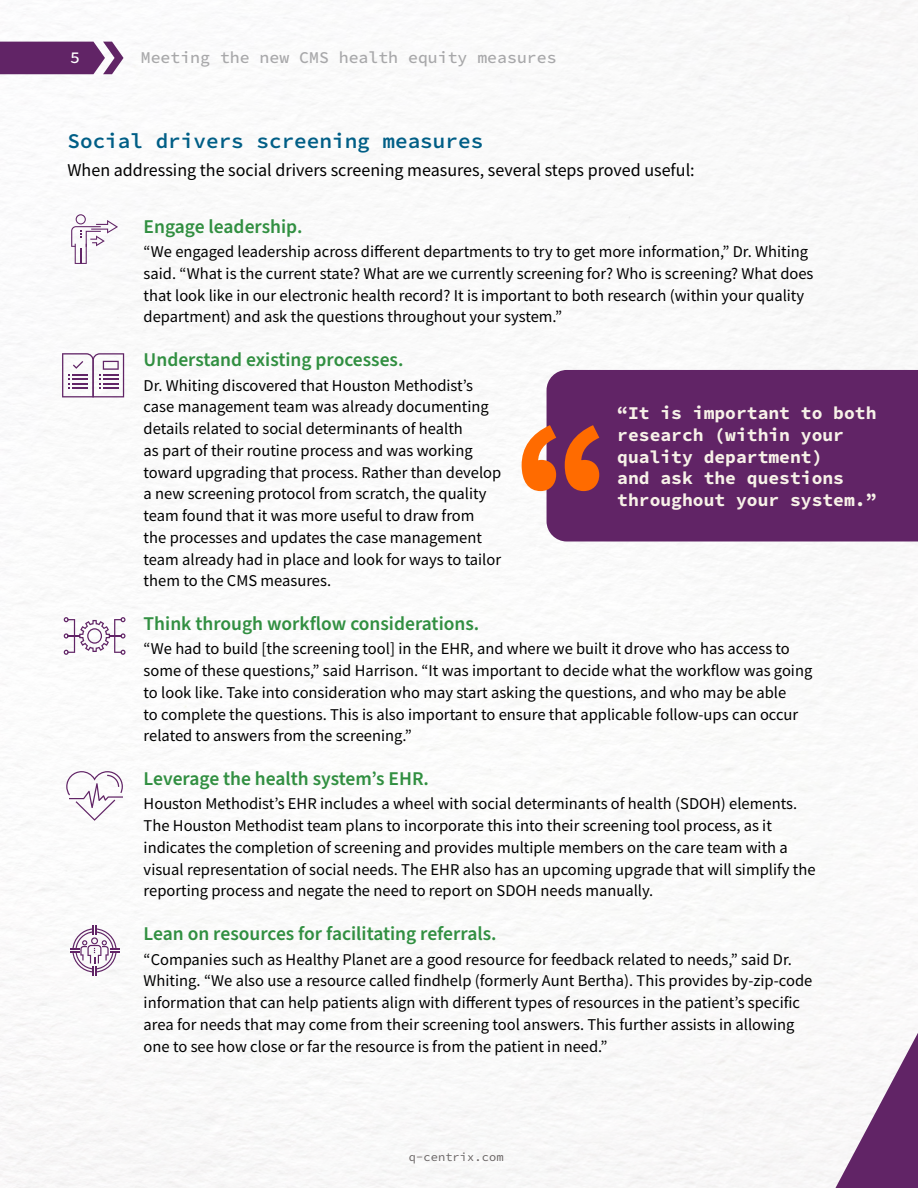
<style>
.page{position:relative;width:918px;height:1188px;background:#fff}
.page>*{position:absolute;margin:0;border:0;box-sizing:border-box;transform-origin:0 0}
.t1{font:21px "Source Code Variable";color:#005e86}
.t2{font:600 19.5px "Source Sans Pro";color:#318f41}
.t3{font:18px/21.6px "Source Code Variable";color:#f7f1e8}
.t4{font:18px "Source Sans Pro";color:#000}
.t5{font:16.5px/21.8px "Source Sans Pro";color:#000}
.t6{font:16.5px "Source Code Variable";color:#a8a8aa}
.t7{font:16.5px "Source Code Variable";color:#fff}
.t8{font:12px "Source Code Variable";letter-spacing:.01em;color:#696464}
</style>
<div class="page">
<img style="left:0;top:0;width:918px;height:1188px">
<svg style="left:0;top:42px;width:124px;height:32px;background:#743f78"></svg>
<svg style="left:807px;top:922px;width:111px;height:266px"></svg>
<svg style="left:66px;top:771px;width:57px;height:50px"></svg>
<svg style="left:70px;top:926px;width:49px;height:49px"></svg>
<svg style="left:64px;top:617px;width:62px;height:38px"></svg>
<svg style="left:71px;top:214px;width:47px;height:50px"></svg>
<svg style="left:62px;top:353px;width:62px;height:44px"></svg>
<div style="left:547px;top:370px;width:371px;height:171px;background:#612466"></div>
<svg style="left:522px;top:425px;width:77px;height:66px;background:#ca6039"></svg>
<p class="t7" style="left:70px;top:45px;width:11px">5</p>
<p class="t6" style="left:141px;top:45px;width:417px">Meeting the new CMS health equity measures</p>
<p class="t1" style="left:68px;top:126px;width:417px">Social drivers screening measures</p>
<p class="t4" style="left:68px;top:159px;width:629px">When addressing the social drivers screening measures, several steps proved useful:</p>
<p class="t2" style="left:144px;top:213px;width:160px">Engage leadership.</p>
<p class="t5" style="left:144px;top:241px;width:671px">“We engaged leadership across different departments to try to get more information,” Dr. Whiting said. “What is the current state? What are we currently screening for? Who is screening? What does that look like in our electronic health record? It is important to both research (within your quality department) and ask the questions throughout your system.”</p>
<p class="t2" style="left:144px;top:347px;width:261px">Understand existing processes.</p>
<p class="t5" style="left:144px;top:374px;width:359px">Dr. Whiting discovered that Houston Methodist’s case management team was already documenting details related to social determinants of health<br>as part of their routine process and was working toward upgrading that process. Rather than develop a new screening protocol from scratch, the quality team found that it was more useful to draw from<br>the processes and updates the case management team already had in place and look for ways to tailor them to the CMS measures.</p>
<p class="t2" style="left:144px;top:610px;width:337px">Think through workflow considerations.</p>
<p class="t5" style="left:144px;top:638px;width:670px">“We had to build [the screening tool] in the EHR, and where we built it drove who has access to some of these questions,” said Harrison. “It was important to decide what the workflow was going to look like. Take into consideration who may start asking the questions, and who may be able<br>to complete the questions. This is also important to ensure that applicable follow-ups can occur related to answers from the screening.”</p>
<p class="t2" style="left:144px;top:766px;width:287px">Leverage the health system’s EHR.</p>
<p class="t5" style="left:144px;top:793px;width:674px">Houston Methodist’s EHR includes a wheel with social determinants of health (SDOH) elements.<br>The Houston Methodist team plans to incorporate this into their screening tool process, as it indicates the completion of screening and provides multiple members on the care team with a visual representation of social needs. The EHR also has an upcoming upgrade that will simplify the reporting process and negate the need to report on SDOH needs manually.</p>
<p class="t2" style="left:144px;top:921px;width:354px">Lean on resources for facilitating referrals.</p>
<p class="t5" style="left:144px;top:948px;width:670px">“Companies such as Healthy Planet are a good resource for feedback related to needs,” said Dr.<br>Whiting. “We also use a resource called findhelp (formerly Aunt Bertha). This provides by-zip-code information that can help patients align with different types of resources in the patient’s specific area for needs that may come from their screening tool answers. This further assists in allowing one to see how close or far the resource is from the patient in need.”</p>
<p class="t3" style="left:617px;top:403px;width:261px">“It is important to both research (within your quality department)<br>and ask the questions throughout your system.”</p>
<p class="t8" style="left:409px;top:1149px;width:97px">q-centrix.com</p>
</div>
